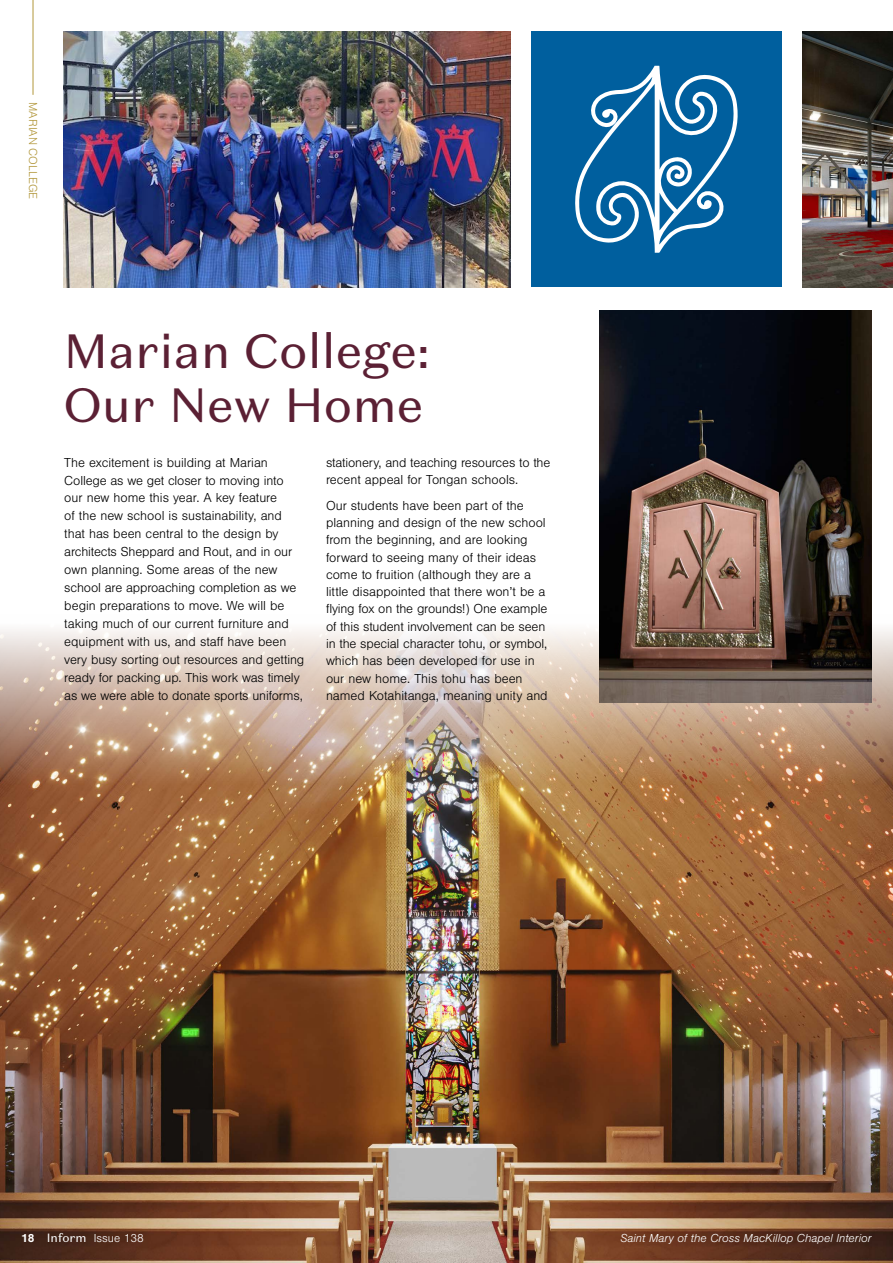
<style>
.page{position:relative;width:893px;height:1263px;background:#fff}
.page>*{position:absolute;margin:0;border:0;box-sizing:border-box;transform-origin:0 0}
.t1{font:48px/54px "Domaine Sans Text";color:#5b2034}
.t2{font:300 13.5px/18px "Nimbus San";letter-spacing:-.005em;color:#000}
.t3{font:italic 300 12px "Nimbus San";color:#fff}
.t4{font:300 12px "Nimbus San";color:#fff}
.t5{font:300 12px "Nimbus San";color:#b2973b}
.t6{font:700 12px "Nimbus San";color:#fff}
.s1{font-family:"Domaine Sans Text";font-weight:400}
</style>
<div class="page">
<img style="left:0;top:614px;width:892px;height:649px">
<img style="left:64px;top:32px;width:446px;height:255px">
<img style="left:600px;top:310px;width:272px;height:392px">
<img style="left:802px;top:32px;width:91px;height:255px">
<div style="left:531px;top:32px;width:250px;height:255px;background:#005f9e"></div>
<svg style="left:575px;top:66px;width:163px;height:187px"></svg>
<hr style="left:33px;top:0;width:1px;height:95px;background:#b2973b">
<p class="t5" style="left:39px;top:102px;width:98px;rotate:90deg">MARIAN COLLEGE</p>
<h1 class="t1" style="left:64px;top:324px;width:367px">Marian College:<br>Our New Home</h1>
<p class="t2" style="left:64px;top:453px;width:241px">The excitement is building at Marian College as we get closer to moving into our new home this year. A key feature<br>of the new school is sustainability, and that has been central to the design by architects Sheppard and Rout, and in our own planning. Some areas of the new school are approaching completion as we begin preparations to move. We will be taking much of our current furniture and equipment with us, and staff have been very busy sorting out resources and getting ready for packing up. This work was timely as we were able to donate sports uniforms,</p>
<p class="t2" style="left:326px;top:454px;width:226px;line-height:17.2px">stationery, and teaching resources to the recent appeal for Tongan schools.</p>
<p class="t2" style="left:326px;top:497px;width:223px;line-height:17.2px">Our students have been part of the planning and design of the new school from the beginning, and are looking forward to seeing many of their ideas come to fruition (although they are a little disappointed that there won’t be a flying fox on the grounds!) One example of this student involvement can be seen in the special character tohu, or symbol, which has been developed for use in our new home. This tohu has been named Kotahitanga, meaning unity and</p>
<p class="t4" style="left:47px;top:1231px;width:99px"><span class="s1">Inform</span> Issue 138</p>
<p class="t6" style="left:21px;top:1231px;width:15px">18</p>
<p class="t3" style="left:620px;top:1231px;width:253px">Saint Mary of the Cross MacKillop Chapel Interior</p>
</div>
